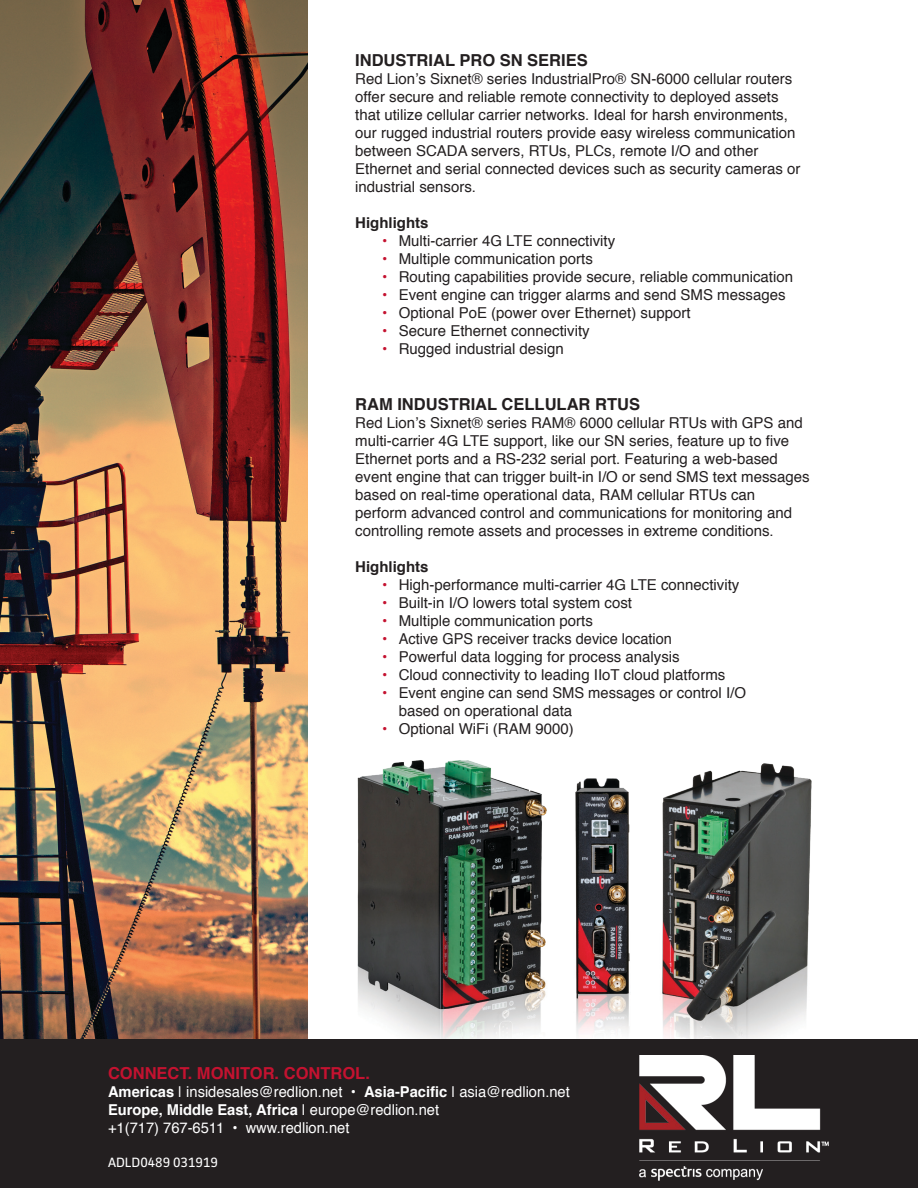
<style>
.page{position:relative;width:918px;height:1188px;background:#fff}
.page>*{position:absolute;margin:0;border:0;box-sizing:border-box;transform-origin:0 0}
.t1{font:700 16.5px "Helvetica";color:#231f20}
.t2{font:700 16.5px "Helvetica";color:#c41230}
.t3{font:15px/18px "Helvetica";color:#231f20}
.t4{font:15px "Helvetica";color:#fff}
.t5{font:700 15px "Helvetica";color:#fff}
.t6{font:700 15px "Helvetica";color:#231f20}
.t7{font:13.5px "Facit";color:#fff}
.s1{color:#c41230}
.s2{font-weight:700}
.s3{font-weight:400}
</style>
<div class="page">
<img style="left:0;top:0;width:308px;height:1039px">
<img style="left:263px;top:708px;width:549px;height:331px">
<div style="left:0;top:1039px;width:918px;height:149px;background:#231f20"></div>
<img style="left:640px;top:1055px;width:188px;height:125px">
<p class="t1" style="left:355px;top:47px;width:234px">INDUSTRIAL PRO SN SERIES</p>
<p class="t3" style="left:355px;top:70px;width:447px">Red Lion’s Sixnet® series IndustrialPro® SN-6000 cellular routers offer secure and reliable remote connectivity to deployed assets that utilize cellular carrier networks. Ideal for harsh environments, our rugged industrial routers provide easy wireless communication between SCADA servers, RTUs, PLCs, remote I/O and other Ethernet and serial connected devices such as security cameras or industrial sensors.</p>
<p class="t6" style="left:355px;top:211px;width:75px">Highlights</p>
<p class="t3" style="left:382px;top:232px;width:234px"><span class="s1">•</span> Multi-carrier 4G LTE connectivity</p>
<p class="t3" style="left:382px;top:250px;width:212px"><span class="s1">•</span> Multiple communication ports</p>
<p class="t3" style="left:382px;top:268px;width:412px"><span class="s1">•</span> Routing capabilities provide secure, reliable communication</p>
<p class="t3" style="left:382px;top:286px;width:405px"><span class="s1">•</span> Event engine can trigger alarms and send SMS messages</p>
<p class="t3" style="left:382px;top:304px;width:310px"><span class="s1">•</span> Optional PoE (power over Ethernet) support</p>
<p class="t3" style="left:382px;top:322px;width:209px"><span class="s1">•</span> Secure Ethernet connectivity</p>
<p class="t3" style="left:382px;top:340px;width:183px"><span class="s1">•</span> Rugged industrial design</p>
<p class="t1" style="left:355px;top:391px;width:286px">RAM INDUSTRIAL CELLULAR RTUS</p>
<p class="t3" style="left:355px;top:414px;width:456px">Red Lion’s Sixnet® series RAM® 6000 cellular RTUs with GPS and multi-carrier 4G LTE support, like our SN series, feature up to five Ethernet ports and a RS-232 serial port. Featuring a web-based event engine that can trigger built-in I/O or send SMS text messages based on real-time operational data, RAM cellular RTUs can perform advanced control and communications for monitoring and controlling remote assets and processes in extreme conditions.</p>
<p class="t6" style="left:355px;top:555px;width:75px">Highlights</p>
<p class="t3" style="left:382px;top:576px;width:359px"><span class="s1">•</span> High-performance multi-carrier 4G LTE connectivity</p>
<p class="t3" style="left:382px;top:594px;width:251px"><span class="s1">•</span> Built-in I/O lowers total system cost</p>
<p class="t3" style="left:382px;top:612px;width:212px"><span class="s1">•</span> Multiple communication ports</p>
<p class="t3" style="left:382px;top:630px;width:291px"><span class="s1">•</span> Active GPS receiver tracks device location</p>
<p class="t3" style="left:382px;top:648px;width:299px"><span class="s1">•</span> Powerful data logging for process analysis</p>
<p class="t3" style="left:382px;top:666px;width:345px"><span class="s1">•</span> Cloud connectivity to leading IIoT cloud platforms</p>
<p class="t3" style="left:399px;top:684px;width:349px;text-indent:-16px"><span class="s1">•</span> Event engine can send SMS messages or control I/O based on operational data</p>
<p class="t3" style="left:382px;top:720px;width:193px"><span class="s1">•</span> Optional WiFi (RAM 9000)</p>
<p class="t2" style="left:108px;top:1059px;width:263px">CONNECT. MONITOR. CONTROL.</p>
<p class="t4" style="left:108px;top:1080px;width:463px"><span class="s2">Americas</span> | insidesales@redlion.net • <span class="s2">Asia-Pacific</span> | asia@redlion.net</p>
<p class="t5" style="left:108px;top:1097px;width:333px">Europe, Middle East, Africa <span class="s3">| europe@redlion.net</span></p>
<p class="t4" style="left:108px;top:1116px;width:243px">+1(717) 767-6511 • www.redlion.net</p>
<p class="t7" style="left:108px;top:1154px;width:111px">ADLD0489 031919</p>
</div>
